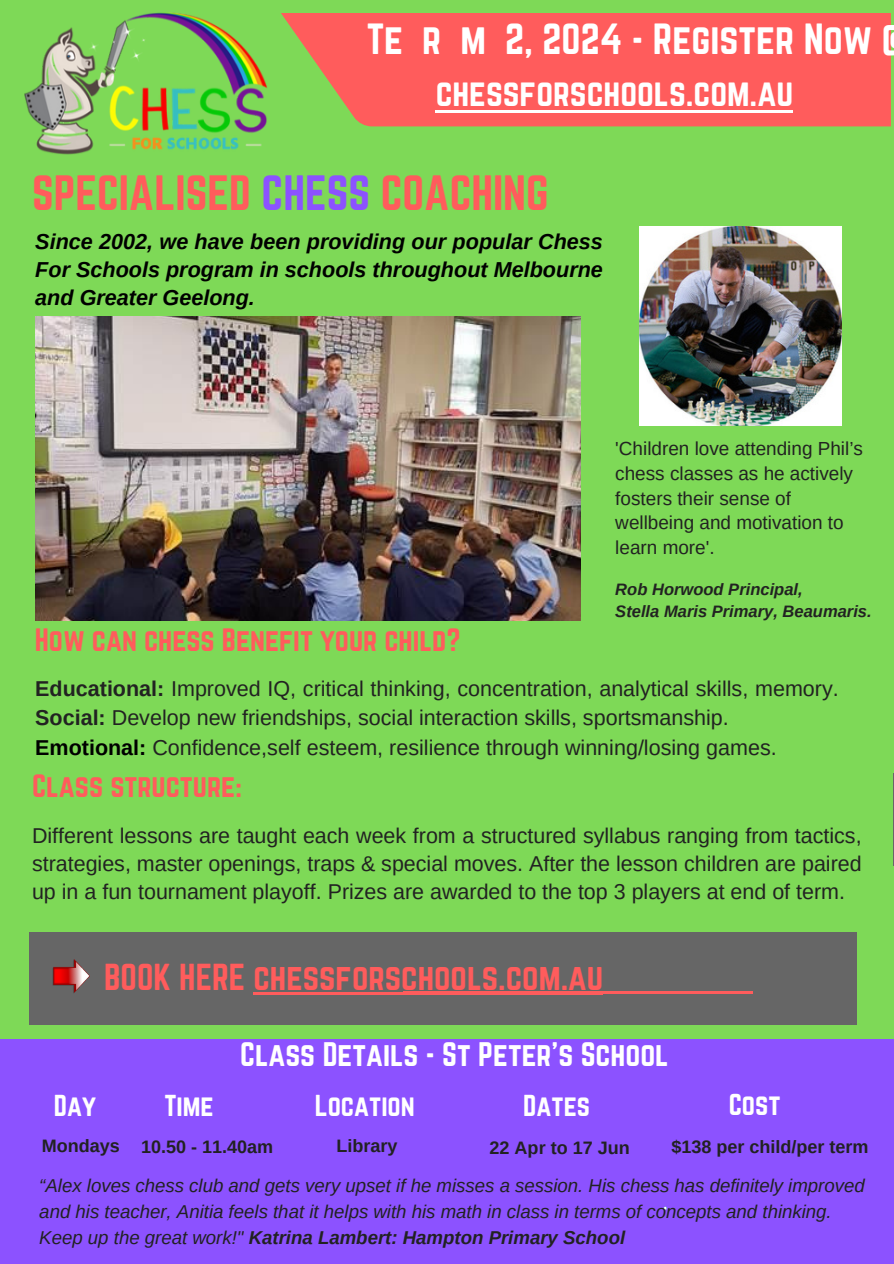
<style>
.page{position:relative;width:894px;height:1264px;background:#fff}
.page>*{position:absolute;margin:0;border:0;box-sizing:border-box;transform-origin:0 0}
.t1{font:43.35px "Norwester";color:#ff5c5c}
.t2{font:38.1px "Norwester";color:#fff}
.t3{font:33.6px "Norwester";color:#fff}
.t4{font:32.85px "Norwester";color:#ff5c5c}
.t5{font:29.85px "Norwester";color:#fff}
.t6{font:28.35px "Norwester";color:#ff5c5c}
.t7{font:26.4px "Norwester";color:#fff}
.t8{font:italic 700 21.6px/28.2px "Arimo";color:#000;text-align:justify}
.t9{font:21.45px/28.2px "Arimo";color:#222;text-align:justify}
.t10{font:18.9px/24.8px "Arimo";color:#222}
.t11{font:italic 18.6px/25.8px "Arimo";color:#222}
.t12{font:700 18px "Arimo";color:#222}
.t13{font:italic 700 16.5px "Arimo";color:#222}
.s1{color:#8c52ff}
.s2{font-weight:700}
.s3{font-weight:700;color:#000}
</style>
<div class="page">
<div style="left:0;top:0;width:893px;height:1263px;background:#7ed957"></div>
<div style="left:0;top:1039px;width:893px;height:224px;background:#8c52ff"></div>
<img style="left:639px;top:226px;width:202px;height:199px">
<div style="left:280px;top:13px;width:610px;height:113px;background:#ff5c5c"></div>
<img style="left:36px;top:316px;width:544px;height:304px">
<img style="left:24px;top:13px;width:243px;height:141px">
<div style="left:29px;top:932px;width:827px;height:93px;background:#666"></div>
<hr style="left:893px;top:773px;width:1px;height:92px;background:#666">
<img style="left:52px;top:959px;width:37px;height:34px">
<hr style="left:403px;top:991px;width:350px;height:2px;background:#ff5c5c">
<hr style="left:435px;top:110px;width:358px;height:2px;background:#fff">
<hr style="left:253px;top:992px;width:350px;height:2px;background:#ff5c5c">
<p class="t2" style="left:366px;top:16px;width:507px">Te r m 2, 2024 - Register Now</p>
<p class="t3" style="left:435px;top:72px;width:359px">chessforschools.com.au</p>
<h6 class="t1" style="left:32px;top:166px;width:518px">SPECIALISED <span class="s1">CHESS</span> COACHING</h6>
<p class="t8" style="left:35px;top:227px;width:569px">Since 2002, we have been providing our popular Chess For Schools program in schools throughout Melbourne and Greater Geelong.</p>
<p class="t10" style="left:615px;top:436px;width:249px">'Children love attending Phil’s chess classes as he actively fosters their sense of wellbeing and motivation to learn more'.</p>
<p class="t13" style="left:615px;top:579px;width:189px">Rob Horwood Principal,</p>
<p class="t13" style="left:615px;top:602px;width:258px">Stella Maris Primary, Beaumaris.</p>
<h5 class="t6" style="left:35px;top:623px;width:427px">How can chess Benefit your child?</h5>
<h5 class="t9" style="left:35px;top:674px;width:804px;line-height:29.2px"><span class="s2">Educational:</span> Improved IQ, critical thinking, concentration, analytical skills, memory.<br><span class="s2">Social:</span> Develop new friendships, social interaction skills, sportsmanship.</h5>
<p class="t9" style="left:35px;top:733px;width:742px"><span class="s3">Emotional:</span> Confidence,self esteem, resilience through winning/losing games.</p>
<h5 class="t6" style="left:32px;top:768px;width:211px">Class structure:</h5>
<p class="t9" style="left:32px;top:821px;width:830px">Different lessons are taught each week from a structured syllabus ranging from tactics, strategies, master openings, traps &amp; special moves. After the lesson children are paired up in a fun tournament playoff. Prizes are awarded to the top 3 players at end of term.</p>
<p class="t4" style="left:104px;top:956px;width:500px">BOOK HERE chessforschools.com.au</p>
<p class="t5" style="left:240px;top:1035px;width:430px">Class Details - St Peter's School</p>
<p class="t7" style="left:54px;top:1089px;width:44px">Day</p>
<p class="t7" style="left:164px;top:1089px;width:51px">Time</p>
<h3 class="t7" style="left:314px;top:1089px;width:102px">Location</h3>
<h4 class="t7" style="left:523px;top:1089px;width:68px">Dates</h4>
<h5 class="t7" style="left:728px;top:1088px;width:53px">Cost</h5>
<h5 class="t12" style="left:489px;top:1137px;width:142px">22 Apr to 17 Jun</h5>
<h4 class="t12" style="left:42px;top:1135px;width:79px">Mondays</h4>
<p class="t12" style="left:141px;top:1136px;width:134px">10.50 - 11.40am</p>
<p class="t12" style="left:336px;top:1135px;width:62px">Library</p>
<h4 class="t12" style="left:671px;top:1136px;width:198px">$138 per child/per term</h4>
<p class="t11" style="left:39px;top:1172px;width:826px">“Alex loves chess club and gets very upset if he misses a session. His chess has definitely improved and his teacher, Anitia feels that it helps with his math in class in terms of concepts and thinking.<br>Keep up the great work!" <span class="s2">Katrina Lambert: Hampton Primary School</span></p>
</div>
